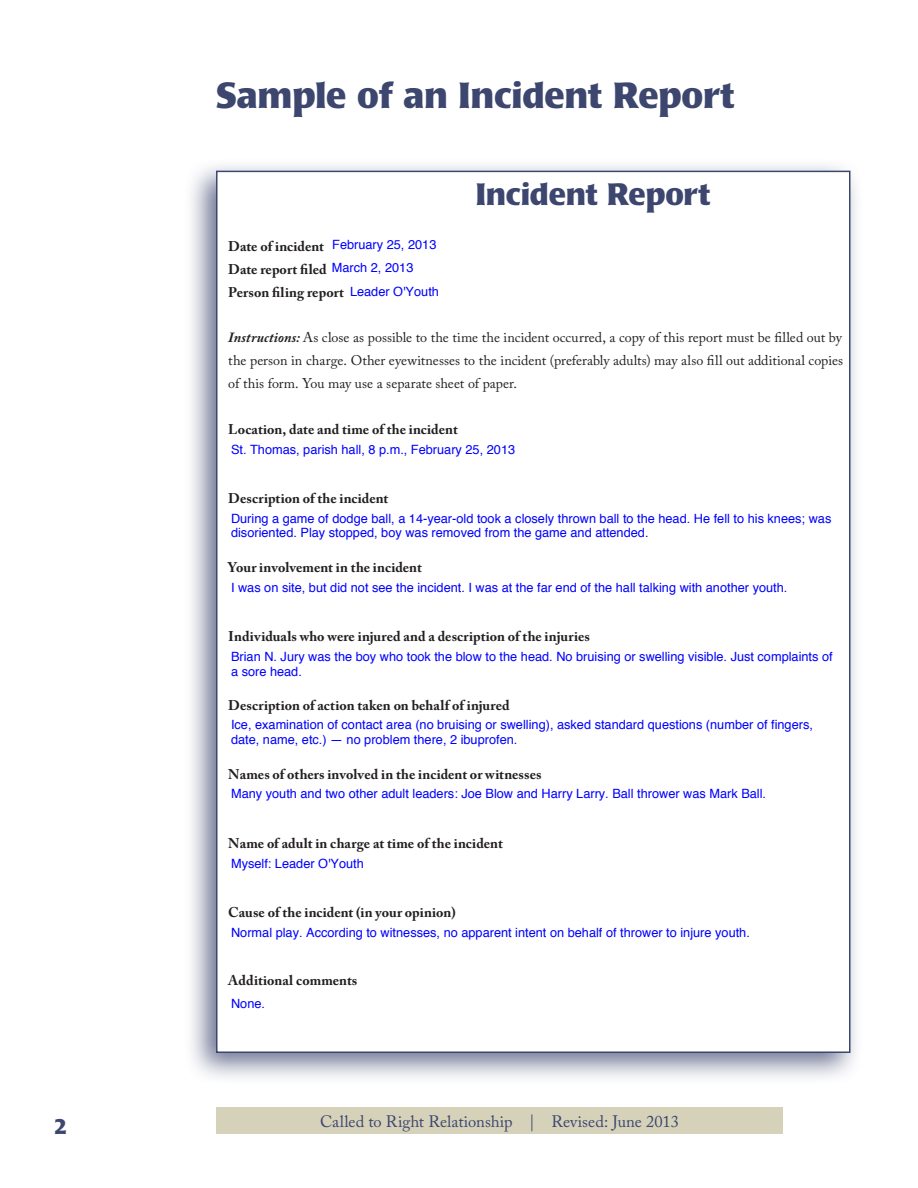
<style>
.page{position:relative;width:918px;height:1188px;background:#fff}
.page>*{position:absolute;margin:0;border:0;box-sizing:border-box;transform-origin:0 0}
.large_header{font:700 36px "Poppl Laudatio";letter-spacing:-.01em;color:#3c466e}
.t1{font:700 30.6px "Poppl Laudatio";letter-spacing:-.01em;color:#3c466e}
.page_number_left{font:700 21px "Poppl Laudatio";color:#3c466e}
.t2{font:16.5px "Adobe Caslon Pro";color:#3c466e}
.t3{font:700 14.1px/23px "Adobe Caslon Pro";letter-spacing:.005em;color:#231f20}
.t4{font:14.1px/23px "Adobe Caslon Pro";color:#231f20;text-align:justify}
.t5{font:12.75px/14.7px "Helvetica";color:#00f}
.s1{font-family:"Helvetica";font-weight:400;font-size:12.75px;color:#00f}
.s2{font-weight:700;font-style:italic}
</style>
<div class="page">
<div style="left:216px;top:1107px;width:567px;height:27px;background:#d6d1b9"></div>
<div style="left:184px;top:157px;width:680px;height:928px;background:#3c466e;opacity:.75"></div>
<div style="left:217px;top:171px;width:633px;height:881px;background:#fff"></div>
<p class="large_header" style="left:216px;top:75px;width:520px">Sample of an Incident Report</p>
<p class="t1" style="left:476px;top:177px;width:236px">Incident Report</p>
<p class="t5" style="left:332px;top:234px;width:106px;line-height:22.6px">February 25, 2013<br>March 2, 2013</p>
<p class="t3" style="left:228px;top:234px;width:212px">Date of incident<br>Date report filed<br>Person filing report <span class="s1">Leader O'Youth</span></p>
<p class="t4" style="left:228px;top:326px;width:616px"><span class="s2">Instructions:</span> As close as possible to the time the incident occurred, a copy of this report must be filled out by the person in charge. Other eyewitnesses to the incident (preferably adults) may also fill out additional copies of this form. You may use a separate sheet of paper.</p>
<p class="t3" style="left:228px;top:418px;width:231px">Location, date and time of the incident</p>
<p class="t5" style="left:231px;top:443px;width:286px">St. Thomas, parish hall, 8 p.m., February 25, 2013</p>
<p class="t3" style="left:228px;top:487px;width:162px">Description of the incident</p>
<p class="t5" style="left:231px;top:511px;width:602px">During a game of dodge ball, a 14-year-old took a closely thrown ball to the head. He fell to his knees; was disoriented. Play stopped, boy was removed from the game and attended.</p>
<p class="t3" style="left:228px;top:556px;width:195px">Your involvement in the incident</p>
<p class="t5" style="left:231px;top:580px;width:558px">I was on site, but did not see the incident. I was at the far end of the hall talking with another youth.</p>
<p class="t3" style="left:228px;top:625px;width:363px">Individuals who were injured and a description of the injuries</p>
<p class="t5" style="left:231px;top:650px;width:603px">Brian N. Jury was the boy who took the blow to the head. No bruising or swelling visible. Just complaints of a sore head.</p>
<p class="t3" style="left:228px;top:693px;width:283px">Description of action taken on behalf of injured</p>
<p class="t5" style="left:231px;top:718px;width:583px">Ice, examination of contact area (no bruising or swelling), asked standard questions (number of fingers, date, name, etc.) — no problem there, 2 ibuprofen.</p>
<p class="t3" style="left:228px;top:762px;width:315px">Names of others involved in the incident or witnesses</p>
<p class="t5" style="left:231px;top:787px;width:537px">Many youth and two other adult leaders: Joe Blow and Harry Larry. Ball thrower was Mark Ball.</p>
<p class="t3" style="left:228px;top:831px;width:276px">Name of adult in charge at time of the incident</p>
<p class="t5" style="left:231px;top:857px;width:134px">Myself: Leader O'Youth</p>
<p class="t3" style="left:228px;top:900px;width:229px">Cause of the incident (in your opinion)</p>
<p class="t5" style="left:231px;top:925px;width:520px">Normal play. According to witnesses, no apparent intent on behalf of thrower to injure youth.</p>
<p class="t3" style="left:228px;top:969px;width:131px">Additional comments</p>
<p class="t5" style="left:231px;top:997px;width:36px">None.</p>
<p class="page_number_left" style="left:54px;top:1115px;width:14px">2</p>
<p class="t2" style="left:320px;top:1111px;width:360px">Called to Right Relationship | Revised: June 2013</p>
</div>
